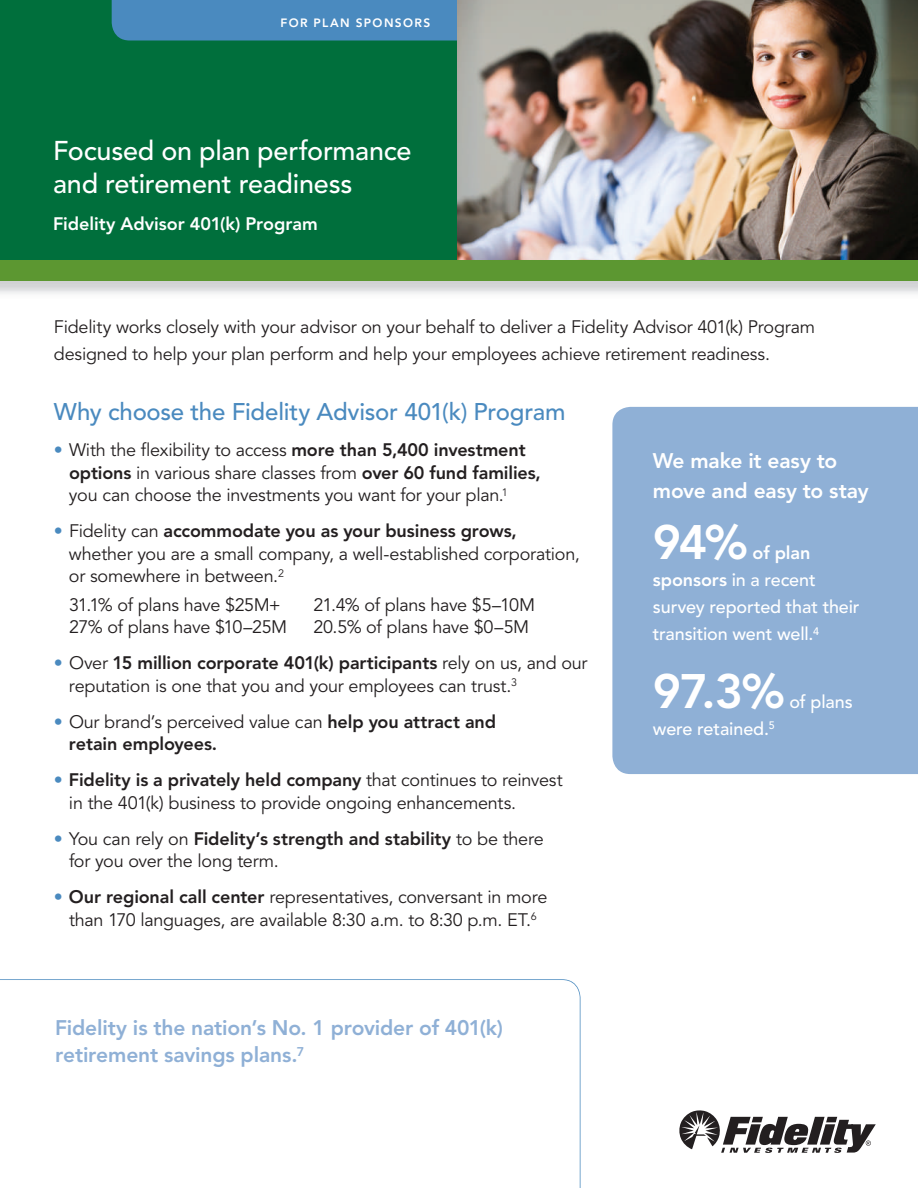
<style>
.page{position:relative;width:918px;height:1188px;background:#fff}
.page>*{position:absolute;margin:0;border:0;box-sizing:border-box;transform-origin:0 0}
.t1{font:800 48px "Avenir LT Std";color:#fff}
.t2{font:500 27px/33px "Avenir LT Std";letter-spacing:-.01em;color:#fff}
.t3{font:500 24px "Avenir LT Std";letter-spacing:-.01em;color:#4a8abf}
.t4{font:800 21px/27px "Avenir LT Std";letter-spacing:-.01em;color:#8fb0d6}
.t5{font:800 21px/30px "Avenir LT Std";letter-spacing:-.01em;color:#fff}
.t6{font:18px/22.5px "Avenir LT Std";letter-spacing:-.015em;color:#231f20}
.t7{font:500 18px/27px "Avenir LT Std";letter-spacing:-.01em;color:#fff}
.t8{font:800 18px/22.5px "Avenir LT Std";letter-spacing:-.005em;color:#231f20}
.t9{font:800 18px "Avenir LT Std";letter-spacing:-.005em;color:#fff}
.t10{font:800 12px "Avenir LT Std";letter-spacing:.115em;color:#fff}
.s1{color:#4a8abf}
.s2{font-weight:800}
.s3{font-weight:400;color:#4a8abf}
.s4{font-weight:400}
</style>
<div class="page">
<div style="left:612px;top:407px;width:306px;height:367px;background:#8fb0d6"></div>
<div style="left:0;top:0;width:918px;height:261px;background:#006f3c"></div>
<svg style="left:679px;top:1110px;width:197px;height:43px"></svg>
<div style="left:112px;top:0;width:345px;height:40px;background:#4a8abf"></div>
<img style="left:457px;top:0;width:461px;height:260px">
<div style="left:0;top:260px;width:918px;height:21px;background:#5c9731"></div>
<svg style="left:0;top:979px;width:581px;height:209px"></svg>
<p class="t10" style="left:280px;top:17px;width:151px">FOR PLAN SPONSORS</p>
<h2 class="t2" style="left:53px;top:137px;width:360px">Focused on plan performance and retirement readiness</h2>
<p class="t9" style="left:53px;top:216px;width:266px">Fidelity Advisor 401(k) Program</p>
<p class="t6" style="left:54px;top:315px;width:763px;line-height:27px">Fidelity works closely with your advisor on your behalf to deliver a Fidelity Advisor 401(k) Program designed to help your plan perform and help your employees achieve retirement readiness.</p>
<h3 class="t3" style="left:54px;top:402px;width:513px">Why choose the Fidelity Advisor 401(k) Program</h3>
<p class="t6" style="left:69px;top:440px;width:473px;text-indent:-15px"><span class="s1">•</span> With the flexibility to access <span class="s2">more than 5,400 investment options</span> in various share classes from <span class="s2">over 60 fund families, </span>you can choose the investments you want for your plan.<sup>1</sup></p>
<p class="t6" style="left:69px;top:521px;width:512px;text-indent:-15px"><span class="s1">•</span> Fidelity can <span class="s2">accommodate you as your business grows, </span>whether you are a small company, a well-established corporation, or somewhere in between.<sup>2</sup></p>
<p class="t6" style="left:69px;top:595px;width:213px">31.1% of plans have $25M+</p>
<p class="t6" style="left:314px;top:595px;width:223px">21.4% of plans have $5–10M</p>
<p class="t6" style="left:69px;top:617px;width:220px">27% of plans have $10–25M</p>
<p class="t6" style="left:314px;top:617px;width:217px">20.5% of plans have $0–5M</p>
<p class="t6" style="left:69px;top:653px;width:520px;text-indent:-15px"><span class="s1">•</span> Over <span class="s2">15 million corporate 401(k) participants</span> rely on us, and our reputation is one that you and your employees can trust.<sup>3</sup></p>
<p class="t8" style="left:69px;top:712px;width:429px;text-indent:-15px"><span class="s3">•</span> <span class="s4">Our brand’s perceived value can</span> help you attract and retain employees.</p>
<p class="t6" style="left:69px;top:770px;width:495px;text-indent:-15px"><span class="s1">•</span> <span class="s2">Fidelity is a privately held company</span> that continues to reinvest in the 401(k) business to provide ongoing enhancements.</p>
<p class="t6" style="left:69px;top:829px;width:476px;text-indent:-15px"><span class="s1">•</span> You can rely on <span class="s2">Fidelity’s strength and stability</span> to be there for you over the long term.</p>
<p class="t6" style="left:54px;top:887px;width:495px;text-align:center"><span class="s1">•</span> <span class="s2">Our regional call center</span> representatives, conversant in more than 170 languages, are available 8:30 a.m. to 8:30 p.m. ET.<sup>6</sup></p>
<p class="t4" style="left:55px;top:1016px;width:449px">Fidelity is the nation’s No. 1 provider of 401(k) retirement savings plans.<sup>7</sup></p>
<p class="t5" style="left:653px;top:448px;width:217px">We make it easy to move and easy to stay</p>
<h1 class="t1" style="left:653px;top:522px;width:97px">94%</h1>
<p class="t7" style="left:653px;top:541px;width:208px;text-indent:100px"><span class="s2">of plan sponsors</span> in a recent survey reported that their transition went well.<sup>4</sup></p>
<h1 class="t1" style="left:653px;top:671px;width:134px">97.3%</h1>
<p class="t7" style="left:789px;top:690px;width:65px">of plans</p>
<p class="t7" style="left:653px;top:717px;width:124px">were retained.<sup>5</sup></p>
</div>
